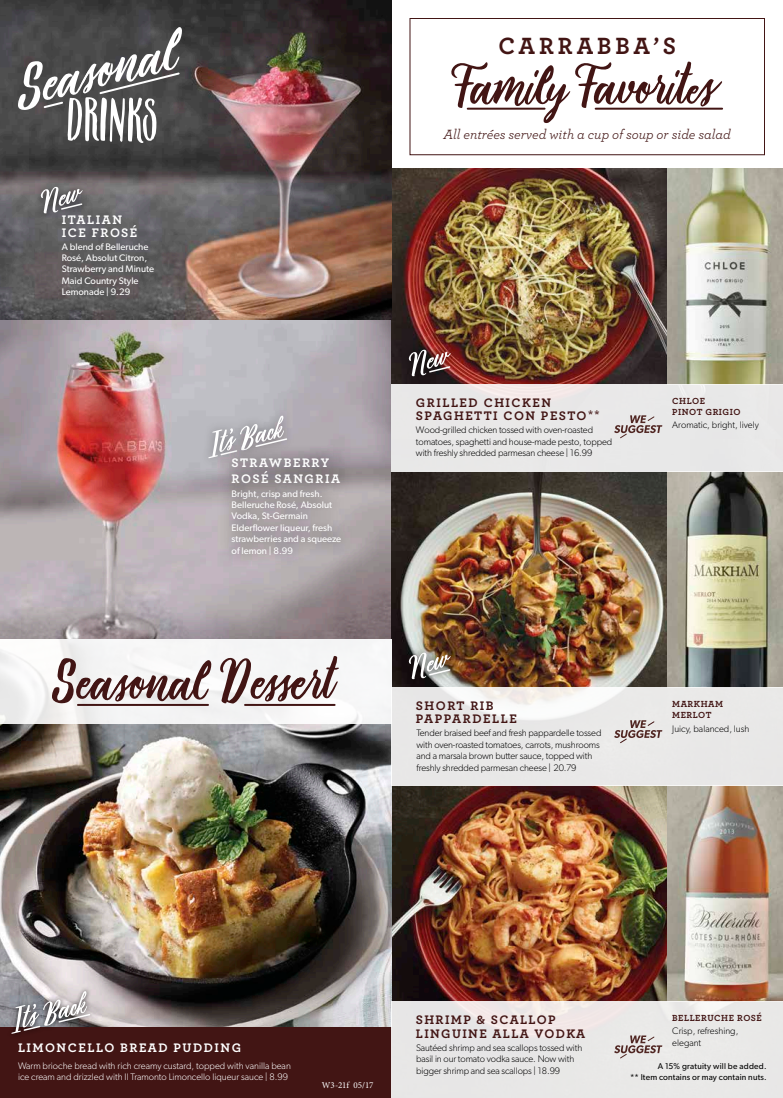
<style>
.page{position:relative;width:783px;height:1098px;background:#fff}
.page>*{position:absolute;margin:0;border:0;box-sizing:border-box;transform-origin:0 0}
.t1{font:700 24.6px "Archer";letter-spacing:.165em;color:#421514}
.t2{font:italic 14px "Archer";color:#421514}
.t3{font:700 13px/13.6px "Archer";letter-spacing:.105em;color:#421514}
.t4{font:700 13px/13.6px "Archer";letter-spacing:.115em;color:#fff}
.t5{font:300 9.5px/11.4px "Gibson";letter-spacing:-.01em;color:#000}
.t6{font:9.5px/11.4px "Gibson";color:#fff}
.t7{font:300 9.5px/11.4px "Gibson";color:#fff}
.t8{font:700 9.2px/11.4px "Archer";letter-spacing:.055em;color:#421514}
.t9{font:9px "Minion Pro";letter-spacing:-.005em;color:#fff}
.t10{font:8.6px "Gibson";letter-spacing:.02em;color:#000}
.t11{font:8.5px "Gibson";letter-spacing:.025em;color:#000}
</style>
<div class="page">
<img style="left:0;top:0;width:392px;height:1028px">
<img style="left:392px;top:786px;width:276px;height:216px">
<img style="left:392px;top:471px;width:276px;height:216px">
<img style="left:392px;top:168px;width:276px;height:216px">
<img style="left:668px;top:786px;width:115px;height:216px">
<img style="left:668px;top:471px;width:115px;height:216px">
<img style="left:668px;top:168px;width:115px;height:216px">
<svg style="left:451px;top:61px;width:271px;height:62px"></svg>
<hr style="left:468px;top:108px;width:77px;height:2px;background:#421514">
<hr style="left:596px;top:108px;width:126px;height:2px;background:#421514">
<div style="left:0;top:1028px;width:392px;height:70px;background:#421514"></div>
<div style="left:0;top:639px;width:392px;height:85px;background:#f6f6f6"></div>
<svg style="left:52px;top:657px;width:160px;height:47px"></svg>
<hr style="left:78px;top:704px;width:130px;height:2px;background:#421514">
<hr style="left:245px;top:704px;width:90px;height:2px;background:#421514">
<svg style="left:218px;top:656px;width:121px;height:48px"></svg>
<div style="left:6px;top:986px;width:89px;height:53px;background:#000;opacity:.75"></div>
<svg style="left:11px;top:991px;width:80px;height:43px"></svg>
<div style="left:32px;top:178px;width:59px;height:44px;background:#000;opacity:.75"></div>
<svg style="left:41px;top:186px;width:42px;height:27px"></svg>
<div style="left:200px;top:406px;width:96px;height:62px;background:#000;opacity:.4"></div>
<svg style="left:208px;top:415px;width:80px;height:43px"></svg>
<div style="left:218px;top:444px;width:136px;height:54px;background:#000;opacity:.75"></div>
<div style="left:217px;top:476px;width:137px;height:92px;background:#000;opacity:.75"></div>
<svg style="left:18px;top:26px;width:164px;height:118px"></svg>
<div style="left:392px;top:1002px;width:391px;height:96px;background:#e9e8e7"></div>
<svg style="left:614px;top:1036px;width:48px;height:23px"></svg>
<svg style="left:392px;top:687px;width:391px;height:99px;fill:#e9e8e8"></svg>
<svg style="left:614px;top:720px;width:48px;height:24px"></svg>
<div style="left:400px;top:644px;width:59px;height:44px;background:#000;opacity:.75"></div>
<svg style="left:409px;top:652px;width:42px;height:27px"></svg>
<div style="left:392px;top:384px;width:391px;height:87px;background:#e8e8e8"></div>
<svg style="left:614px;top:415px;width:48px;height:24px"></svg>
<div style="left:400px;top:341px;width:59px;height:44px;background:#000;opacity:.75"></div>
<svg style="left:409px;top:349px;width:42px;height:27px"></svg>
<div style="left:410px;top:18px;width:355px;height:137px;border:1px solid #421514"></div>
<h3 class="t4" style="left:62px;top:212px;width:77px">ITALIAN<br>ICE FROSÉ</h3>
<p class="t6" style="left:62px;top:241px;width:94px">A blend of Belleruche<br>Rosé, Absolut Citron,<br>Strawberry and Minute<br>Maid Country Style<br>Lemonade | 9.29</p>
<h1 class="t1" style="left:498px;top:26px;width:179px">CARRABBA’S</h1>
<h2 class="t2" style="left:443px;top:124px;width:289px">All entrées served with a cup of soup or side salad</h2>
<h3 class="t4" style="left:232px;top:454px;width:110px;line-height:15.6px">STRAWBERRY<br>ROSÉ SANGRIA</h3>
<p class="t6" style="left:232px;top:487px;width:111px">Bright, crisp and fresh.<br>Belleruche Rosé, Absolut<br>Vodka, St-Germain<br>Elderflower liqueur, fresh strawberries and a squeeze of lemon | 8.99</p>
<h3 class="t3" style="left:416px;top:395px;width:185px">GRILLED CHICKEN<br>SPAGHETTI CON PESTO<sup>**</sup></h3>
<p class="t5" style="left:416px;top:424px;width:198px">Wood-grilled chicken tossed with oven-roasted tomatoes, spaghetti and house-made pesto, topped with freshly shredded parmesan cheese | 16.99</p>
<p class="t8" style="left:672px;top:394px;width:70px">CHLOE<br>PINOT GRIGIO</p>
<p class="t5" style="left:672px;top:419px;width:88px">Aromatic, bright, lively</p>
<h3 class="t3" style="left:416px;top:698px;width:102px">SHORT RIB<br>PAPPARDELLE</h3>
<p class="t5" style="left:417px;top:727px;width:186px">Tender braised beef and fresh pappardelle tossed with oven-roasted tomatoes, carrots, mushrooms and a marsala brown butter sauce, topped with freshly shredded parmesan cheese | 20.79</p>
<p class="t8" style="left:672px;top:697px;width:52px">MARKHAM<br>MERLOT</p>
<p class="t5" style="left:672px;top:723px;width:79px">Juicy, balanced, lush</p>
<h3 class="t4" style="left:18px;top:1040px;width:225px">LIMONCELLO BREAD PUDDING</h3>
<p class="t7" style="left:18px;top:1060px;width:274px">Warm brioche bread with rich creamy custard, topped with vanilla bean ice cream and drizzled with Il Tramonto Limoncello liqueur sauce | 8.99</p>
<p class="t9" style="left:322px;top:1079px;width:53px">W3-21f 05/17</p>
<h3 class="t3" style="left:416px;top:1012px;width:171px">SHRIMP &amp; SCALLOP<br>LINGUINE ALLA VODKA</h3>
<p class="t5" style="left:416px;top:1042px;width:168px">Sautéed shrimp and sea scallops tossed with basil in our tomato vodka sauce. Now with bigger shrimp and sea scallops | 18.99</p>
<p class="t8" style="left:672px;top:1012px;width:91px">BELLERUCHE ROSÉ</p>
<p class="t5" style="left:672px;top:1025px;width:68px">Crisp, refreshing, elegant</p>
<p class="t11" style="left:658px;top:1061px;width:110px">A 15% gratuity will be added.</p>
<p class="t10" style="left:630px;top:1072px;width:138px">** Item contains or may contain nuts.</p>
</div>
